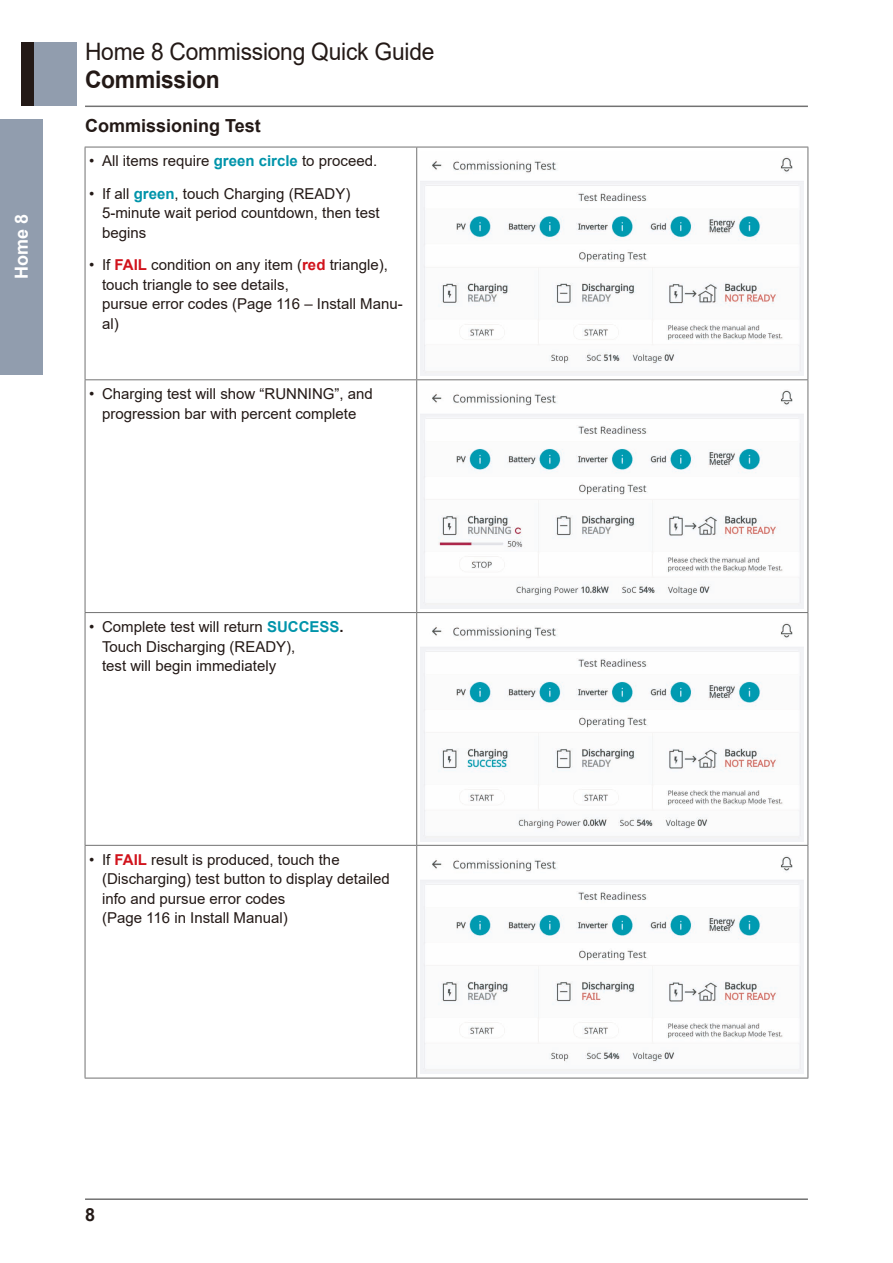
<style>
.page{position:relative;width:893px;height:1263px;background:#fff}
.page>*{position:absolute;margin:0;border:0;box-sizing:border-box;transform-origin:0 0}
._01_Product_Manual_t{font:24px "Arial";letter-spacing:-.01em;color:#231916;scale:.95 1}
._02_Chapter{font:700 24px "Arial";letter-spacing:-.01em;color:#231916;scale:.95 1}
._02_Simplesect{font:700 18px "Arial";color:#231916}
.t1{font:700 18px "Arial";color:#fff}
.t2{font:15px/19.5px "Arial";color:#231916}
.s1{font-weight:700;color:#0094aa}
.s2{font-weight:700;color:#d1131c}
.s3{font-weight:700}
</style>
<div class="page">
<div style="left:0;top:119px;width:43px;height:255px;background:#919dae"></div>
<div style="left:34px;top:43px;width:43px;height:63px;background:#919dae"></div>
<div style="left:21px;top:43px;width:13px;height:63px;background:#231916"></div>
<hr style="left:85px;top:106px;width:723px;height:1px;background:#727272">
<hr style="left:85px;top:1198px;width:723px;height:2px;background:#727272">
<hr style="left:417px;top:845px;width:391px;height:1px;background:#727272">
<hr style="left:85px;top:845px;width:332px;height:1px;background:#727272">
<hr style="left:85px;top:379px;width:332px;height:1px;background:#727272">
<hr style="left:417px;top:379px;width:391px;height:1px;background:#727272">
<hr style="left:85px;top:612px;width:332px;height:1px;background:#727272">
<hr style="left:417px;top:612px;width:391px;height:1px;background:#727272">
<hr style="left:417px;top:147px;width:391px;height:1px;background:#727272">
<hr style="left:807px;top:147px;width:1px;height:232px;background:#727272">
<hr style="left:807px;top:380px;width:1px;height:232px;background:#727272">
<hr style="left:807px;top:613px;width:1px;height:232px;background:#727272">
<hr style="left:807px;top:846px;width:1px;height:232px;background:#727272">
<hr style="left:417px;top:1078px;width:391px;height:1px;background:#727272">
<hr style="left:85px;top:147px;width:332px;height:1px;background:#727272">
<hr style="left:85px;top:147px;width:1px;height:232px;background:#727272">
<hr style="left:416px;top:147px;width:1px;height:232px;background:#727272">
<hr style="left:85px;top:380px;width:1px;height:232px;background:#727272">
<hr style="left:416px;top:380px;width:1px;height:232px;background:#727272">
<hr style="left:85px;top:613px;width:1px;height:232px;background:#727272">
<hr style="left:416px;top:613px;width:1px;height:232px;background:#727272">
<hr style="left:85px;top:846px;width:1px;height:232px;background:#727272">
<hr style="left:416px;top:846px;width:1px;height:232px;background:#727272">
<hr style="left:85px;top:1078px;width:332px;height:1px;background:#727272">
<img style="left:421px;top:157px;width:383px;height:219px">
<img style="left:421px;top:390px;width:383px;height:218px">
<img style="left:421px;top:623px;width:383px;height:218px">
<img style="left:421px;top:856px;width:383px;height:218px">
<p class="t1" style="left:9px;top:279px;width:67px;rotate:-90deg">Home 8</p>
<p class="_01_Product_Manual_t" style="left:85px;top:35px;width:369px">Home 8 Commissiong Quick Guide</p>
<p class="_02_Chapter" style="left:85px;top:63px;width:143px">Commission</p>
<p class="_02_Simplesect" style="left:85px;top:113px;width:177px">Commissioning Test</p>
<p class="t2" style="left:89px;top:151px;width:289px">• All items require <span class="s1">green circle</span> to proceed.</p>
<p class="t2" style="left:102px;top:184px;width:279px;text-indent:-13px">• If all <span class="s1">green</span>, touch Charging (READY)<br>5-minute wait period countdown, then test begins</p>
<p class="t2" style="left:102px;top:255px;width:302px;text-indent:-13px">• If <span class="s2">FAIL</span> condition on any item (<span class="s2">red</span> triangle), touch triangle to see details,<br>pursue error codes (Page 116 – Install Manu&shy;al)</p>
<p class="t2" style="left:89px;top:384px;width:285px;text-align:center">• Charging test will show “RUNNING”, and progression bar with percent complete</p>
<p class="t2" style="left:102px;top:617px;width:243px;text-indent:-13px">• Complete test will return <span class="s1">SUCCESS</span><span class="s3">.<br></span>Touch Discharging (READY),<br>test will begin immediately</p>
<p class="t2" style="left:102px;top:850px;width:289px;text-indent:-13px">• If <span class="s2">FAIL</span> result is produced, touch the (Discharging) test button to display detailed info and pursue error codes<br>(Page 116 in Install Manual)</p>
<p class="_02_Simplesect" style="left:85px;top:1202px;width:12px">8</p>
</div>
